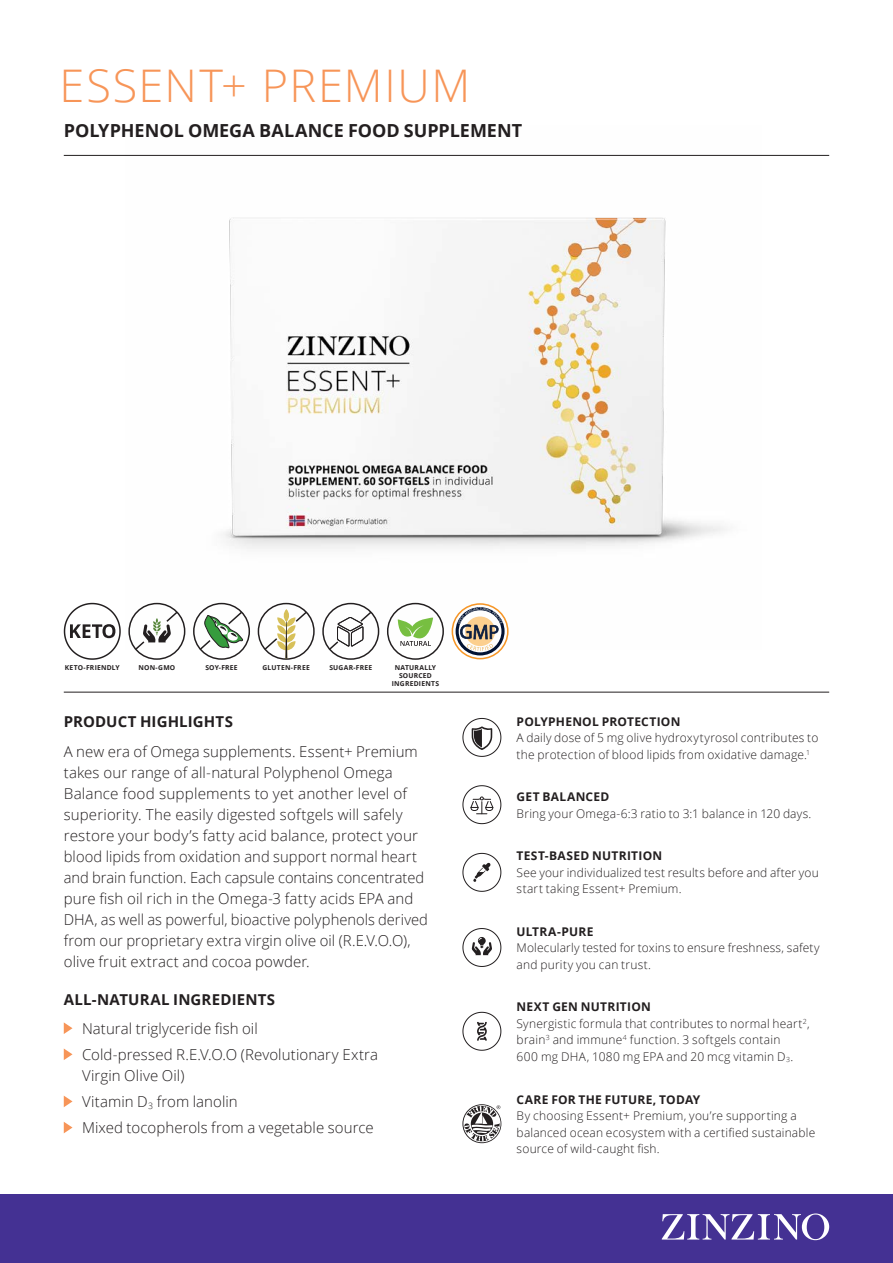
<style>
.page{position:relative;width:893px;height:1263px;background:#fff}
.page>*{position:absolute;margin:0;border:0;box-sizing:border-box;transform-origin:0 0}
.Heading_30_35_-_färg{font:300 45px "Open Sans";letter-spacing:.04em;color:#f79558}
.Sub-heading_12_14{font:700 18px "Open Sans";color:#231f20}
.Preamble_10_14{font:300 15px/21px "Open Sans";letter-spacing:.005em;color:#231f20}
.Bullet_points_10_14{font:300 15px/21px "Open Sans";letter-spacing:.005em;color:#231f20}
.Preamble_10_14-2{font:700 15px "Open Sans";letter-spacing:.01em;color:#231f20}
.Body_8_11{font:300 12px/16.5px "Open Sans";letter-spacing:.015em;color:#231f20}
.Body_8_11-2{font:700 12px "Open Sans";letter-spacing:.025em;color:#231f20}
.t1{font:700 6.75px/8.1px "Open Sans";letter-spacing:.03em;color:#231f20;text-align:center}
</style>
<div class="page">
<div style="left:0;top:1194px;width:893px;height:69px;background:#443193"></div>
<svg style="left:662px;top:1213px;width:167px;height:27px"></svg>
<svg style="left:462px;top:1104px;width:39px;height:39px"></svg>
<svg style="left:463px;top:1105px;width:38px;height:37px"></svg>
<svg style="left:462px;top:1012px;width:39px;height:39px"></svg>
<svg style="left:462px;top:928px;width:39px;height:39px"></svg>
<svg style="left:462px;top:853px;width:39px;height:39px"></svg>
<svg style="left:462px;top:785px;width:39px;height:39px"></svg>
<svg style="left:462px;top:718px;width:39px;height:39px"></svg>
<svg style="left:452px;top:604px;width:56px;height:55px"></svg>
<div style="left:456px;top:607px;width:49px;height:48px;border:3px solid #031333;border-radius:50%"></div>
<svg style="left:458px;top:649px;width:45px;height:2px"></svg>
<svg style="left:134px;top:649px;width:45px;height:2px"></svg>
<svg style="left:199px;top:649px;width:45px;height:2px"></svg>
<svg style="left:264px;top:649px;width:45px;height:9px"></svg>
<svg style="left:328px;top:649px;width:45px;height:2px"></svg>
<svg style="left:64px;top:603px;width:57px;height:57px"></svg>
<img style="left:125px;top:154px;width:636px;height:495px">
<svg style="left:64px;top:1022px;width:9px;height:12px"></svg>
<svg style="left:64px;top:1048px;width:9px;height:12px"></svg>
<svg style="left:64px;top:1096px;width:9px;height:11px"></svg>
<svg style="left:64px;top:1122px;width:9px;height:11px"></svg>
<hr style="left:64px;top:692px;width:765px;height:1px;background:#231f20">
<hr style="left:64px;top:155px;width:765px;height:1px;background:#231f20">
<p class="Heading_30_35_-_färg" style="left:60px;top:55px;width:412px">ESSENT+ PREMIUM</p>
<p class="Sub-heading_12_14" style="left:64px;top:118px;width:460px">POLYPHENOL OMEGA BALANCE FOOD SUPPLEMENT</p>
<p class="t1" style="left:65px;top:663px;width:56px">KETO-FRIENDLY</p>
<p class="t1" style="left:139px;top:663px;width:38px">NON-GMO</p>
<p class="t1" style="left:205px;top:663px;width:34px">SOY-FREE</p>
<p class="t1" style="left:263px;top:663px;width:49px">GLUTEN-FREE</p>
<p class="t1" style="left:329px;top:663px;width:44px">SUGAR-FREE</p>
<p class="t1" style="left:392px;top:663px;width:49px">NATURALLY<br>SOURCED<br>INGREDIENTS</p>
<p class="Preamble_10_14-2" style="left:64px;top:711px;width:171px">PRODUCT HIGHLIGHTS</p>
<p class="Preamble_10_14" style="left:64px;top:740px;width:366px">A new era of Omega supplements. Essent+ Premium takes our range of all-natural Polyphenol Omega Balance food supplements to yet another level of superiority. The easily digested softgels will safely restore your body’s fatty acid balance, protect your blood lipids from oxidation and support normal heart and brain function. Each capsule contains concentrated pure fish oil rich in the Omega-3 fatty acids EPA and DHA, as well as powerful, bioactive polyphenols derived from our proprietary extra virgin olive oil (R.E.V.O.O), olive fruit extract and cocoa powder.</p>
<p class="Preamble_10_14-2" style="left:64px;top:988px;width:213px">ALL-NATURAL INGREDIENTS</p>
<p class="Bullet_points_10_14" style="left:82px;top:1018px;width:177px">Natural triglyceride fish oil</p>
<p class="Bullet_points_10_14" style="left:82px;top:1044px;width:298px">Cold-pressed R.E.V.O.O (Revolutionary Extra<br>Virgin Olive Oil)</p>
<p class="Bullet_points_10_14" style="left:82px;top:1091px;width:157px">Vitamin D<sub>3</sub> from lanolin</p>
<p class="Bullet_points_10_14" style="left:82px;top:1117px;width:293px">Mixed tocopherols from a vegetable source</p>
<p class="Body_8_11-2" style="left:517px;top:713px;width:165px">POLYPHENOL PROTECTION</p>
<p class="Body_8_11" style="left:517px;top:729px;width:303px">A daily dose of 5 mg olive hydroxytyrosol contributes to the protection of blood lipids from oxidative damage.<sup>1</sup></p>
<p class="Body_8_11-2" style="left:517px;top:788px;width:94px">GET BALANCED</p>
<p class="Body_8_11" style="left:517px;top:804px;width:296px">Bring your Omega-6:3 ratio to 3:1 balance in 120 days.</p>
<p class="Body_8_11-2" style="left:517px;top:848px;width:147px">TEST-BASED NUTRITION</p>
<p class="Body_8_11" style="left:517px;top:864px;width:304px">See your individualized test results before and after you start taking Essent+ Premium.</p>
<p class="Body_8_11-2" style="left:517px;top:923px;width:78px">ULTRA-PURE</p>
<p class="Body_8_11" style="left:517px;top:939px;width:305px">Molecularly tested for toxins to ensure freshness, safety and purity you can trust.</p>
<p class="Body_8_11-2" style="left:517px;top:998px;width:136px">NEXT GEN NUTRITION</p>
<p class="Body_8_11" style="left:517px;top:1015px;width:294px">Synergistic formula that contributes to normal heart<sup>2</sup>,</p>
<p class="Body_8_11" style="left:517px;top:1031px;width:265px">brain<sup>3</sup> and immune<sup>4</sup> function. 3 softgels contain</p>
<p class="Body_8_11" style="left:517px;top:1048px;width:278px">600 mg DHA, 1080 mg EPA and 20 mcg vitamin D<sub>3</sub>.</p>
<p class="Body_8_11-2" style="left:517px;top:1091px;width:185px">CARE FOR THE FUTURE, TODAY</p>
<p class="Body_8_11" style="left:517px;top:1107px;width:300px">By choosing Essent+ Premium, you’re supporting a balanced ocean ecosystem with a certified sustainable source of wild-caught fish.</p>
</div>
